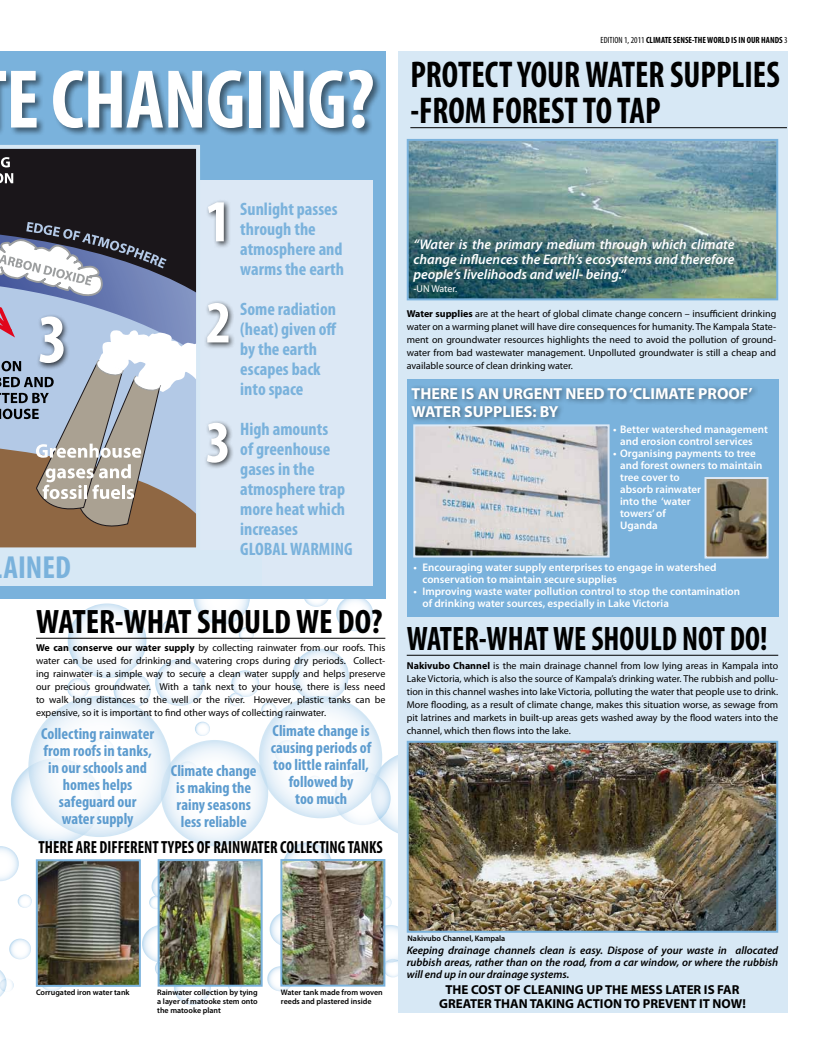
<style>
.page{position:relative;width:823px;height:1049px;background:#fff}
.page>*{position:absolute;margin:0;border:0;box-sizing:border-box;transform-origin:0 0}
.t1{font:700 condensed 84px "Myriad Pro";letter-spacing:-.01em;color:#fff}
.t2{font:700 condensed 70px "Myriad Pro";color:#fff}
.t3{font:700 condensed 60px/101.1px "Myriad Pro";color:#fff}
.t4{font:700 condensed 37.4px/36px "Myriad Pro";color:#000;scale:.91 1}
.t5{font:700 condensed 34.1px "Myriad Pro";color:#000;scale:.91 1}
.t6{font:700 condensed 34px "Myriad Pro";color:#000}
.t7{font:700 condensed 32px "Myriad Pro";color:#7ab2dc}
.t8{font:700 condensed 18px/20px "Myriad Pro";color:#7ab2dc}
.t9{font:700 condensed 17.6px "Myriad Pro";color:#000;scale:.91 1}
.t10{font:700 condensed 16px/17px "Myriad Pro";color:#5d9ccf;text-align:center}
.t11{font:700 16px/18px "Myriad Pro";color:#fff}
.t12{font:italic 600 14px/15px "Myriad Pro";color:#fff;text-align:justify}
.t13{font:700 13px/14px "Myriad Pro";color:#000;text-align:center}
.t14{font:600 11px/12px "Myriad Pro";color:#fff}
.t15{font:italic 600 11px/12px "Myriad Pro";color:#000;text-align:justify}
.t16{font:10px/13px "Myriad Pro";color:#000;text-align:justify}
.t17{font:10px "Myriad Pro";letter-spacing:-.005em;color:#fff}
.t18{font:700 condensed 9px "Myriad Pro";color:#000}
.t19{font:600 8px/9px "Myriad Pro";color:#000;text-align:justify}
.s1{font-weight:400}
.s2{font-weight:700}
.s3{font-weight:600;font-style:italic}
</style>
<div class="page">
<div style="left:0;top:51px;width:385px;height:548px;background:#7ab2dc"></div>
<div style="left:199px;top:180px;width:173px;height:406px;background:#dce8f5"></div>
<div style="left:0;top:69px;width:382px;height:69px;background:#000;opacity:.5"></div>
<svg style="left:0;top:145px;width:200px;height:405px;background:#86858c"></svg>
<div style="left:0;top:550px;width:261px;height:36px;background:#d7e8f5"></div>
<div style="left:204px;top:199px;width:27px;height:50px;background:#000;opacity:.75"></div>
<div style="left:204px;top:299px;width:32px;height:50px;background:#000;opacity:.75"></div>
<div style="left:203px;top:420px;width:31px;height:50px;background:#000;opacity:.75"></div>
<div style="left:36px;top:313px;width:34px;height:58px;background:#000;opacity:.75"></div>
<div style="left:397px;top:51px;width:390px;height:962px;background:#d7e8f5"></div>
<hr style="left:410px;top:127px;width:376px;height:1px;background:#000">
<hr style="left:406px;top:655px;width:371px;height:1px;background:#000">
<img style="left:460px;top:744px;width:314px;height:186px">
<div style="left:406px;top:741px;width:371px;height:192px;border:2px solid #7ab2dc"></div>
<img style="left:409px;top:142px;width:365px;height:155px">
<div style="left:406px;top:139px;width:371px;height:161px;border:2px solid #7ab2dc"></div>
<div style="left:406px;top:380px;width:371px;height:237px;background:#7ab2dc"></div>
<img style="left:416px;top:427px;width:190px;height:127px">
<div style="left:413px;top:424px;width:196px;height:133px;border:2px solid #dce8f5"></div>
<div style="left:408px;top:384px;width:350px;height:40px;background:#000;opacity:.5"></div>
<img style="left:707px;top:480px;width:58px;height:75px">
<div style="left:704px;top:477px;width:64px;height:81px;border:2px solid #dce8f5"></div>
<img style="left:0;top:571px;width:460px;height:434px">
<h1 class="t1" style="left:6px;top:47px;width:369px">E CHANGING?</h1>
<p class="t18" style="left:600px;top:34px;width:188px"><span class="s1">EDITION 1, 2011</span> CLIMATE SENSE-THE WORLD IS IN OUR HANDS <span class="s1">3</span></p>
<h3 class="t4" style="left:410px;top:56px;width:407px">PROTECT YOUR WATER SUPPLIES -FROM FOREST TO TAP</h3>
<h2 class="t2" style="left:38px;top:295px;width:31px">3</h2>
<h3 class="t7" style="left:3px;top:547px;width:69px">AINED</h3>
<h3 class="t3" style="left:205px;top:170px;width:28px">1<br>2</h3>
<h3 class="t3" style="left:205px;top:390px;width:27px">3</h3>
<h3 class="t8" style="left:240px;top:198px;width:105px">Sunlight passes through the atmosphere and warms the earth</h3>
<h3 class="t8" style="left:240px;top:298px;width:98px">Some radiation (heat) given off by the earth escapes back into space</h3>
<h3 class="t8" style="left:240px;top:418px;width:114px">High amounts<br>of greenhouse gases in the atmosphere trap more heat which increases<br>GLOBAL WARMING</h3>
<h3 class="t6" style="left:36px;top:601px;width:347px">WATER-WHAT SHOULD WE DO?</h3>
<p class="t16" style="left:36px;top:640px;width:350px"><span class="s2">We can conserve our water supply</span> by collecting rainwater from our roofs. This water can be used for drinking and watering crops during dry periods. Collect&shy;ing rainwater is a simple way to secure a clean water supply and helps preserve our precious groundwater. With a tank next to your house, there is less need to walk long distances to the well or the river. However, plastic tanks can be expensive, so it is important to find other ways of collecting rainwater.</p>
<h3 class="t10" style="left:41px;top:725px;width:114px">Collecting rainwater from roofs in tanks, in our schools and homes helps safeguard our water supply</h3>
<h3 class="t10" style="left:270px;top:721px;width:102px">Climate change is causing periods of too little rainfall, followed by<br>too much</h3>
<h3 class="t10" style="left:171px;top:762px;width:87px">Climate change is making the rainy seasons less reliable</h3>
<h3 class="t9" style="left:39px;top:836px;width:379px">THERE ARE DIFFERENT TYPES OF RAINWATER COLLECTING TANKS</h3>
<h3 class="t12" style="left:413px;top:237px;width:322px">“Water is the primary medium through which climate change influences the Earth’s ecosystems and therefore people’s livelihoods and well- being.”</h3>
<p class="t17" style="left:413px;top:283px;width:45px"><span class="s3">-</span>UN Water.</p>
<p class="t16" style="left:406px;top:307px;width:371px"><span class="s2">Water supplies</span> are at the heart of global climate change concern – insufficient drinking water on a warming planet will have dire consequences for humanity. The Kampala State&shy;ment on groundwater resources highlights the need to avoid the pollution of ground&shy;water from bad wastewater management. Unpolluted groundwater is still a cheap and available source of clean drinking water.</p>
<h3 class="t11" style="left:411px;top:384px;width:342px">THERE IS AN URGENT NEED TO ‘CLIMATE PROOF’<br>WATER SUPPLIES: BY</h3>
<p class="t14" style="left:619px;top:423px;width:149px;text-indent:-7px">• Better watershed management and erosion control services</p>
<p class="t14" style="left:619px;top:447px;width:144px;text-indent:-7px">• Organising payments to tree and forest owners to maintain tree cover to<br>absorb rainwater<br>into the ‘water<br>towers’ of<br>Uganda</p>
<p class="t14" style="left:422px;top:561px;width:295px;text-indent:-9px">• Encouraging water supply enterprises to engage in watershed conservation to maintain secure supplies</p>
<p class="t14" style="left:422px;top:585px;width:319px;text-indent:-9px">• Improving waste water pollution control to stop the contamination of drinking water sources, especially in Lake Victoria</p>
<h3 class="t5" style="left:406px;top:618px;width:397px">WATER-WHAT WE SHOULD NOT DO!</h3>
<p class="t16" style="left:406px;top:659px;width:373px"><span class="s2">Nakivubo Channel</span> is the main drainage channel from low lying areas in Kampala into Lake Victoria, which is also the source of Kampala’s drinking water. The rubbish and pollu&shy;tion in this channel washes into lake Victoria, polluting the water that people use to drink.<br>More flooding, as a result of climate change, makes this situation worse, as sewage from pit latrines and markets in built-up areas gets washed away by the flood waters into the channel, which then flows into the lake.</p>
<p class="t19" style="left:36px;top:987px;width:95px">Corrugated iron water tank</p>
<p class="t19" style="left:157px;top:987px;width:102px">Rainwater collection by tying a layer of matooke stem onto the matooke plant</p>
<p class="t19" style="left:281px;top:987px;width:103px">Water tank made from woven reeds and plastered inside</p>
<p class="t19" style="left:407px;top:933px;width:99px">Nakivubo Channel, Kampala</p>
<p class="t15" style="left:406px;top:943px;width:373px">Keeping drainage channels clean is easy. Dispose of your waste in allocated rubbish areas, rather than on the road, from a car window, or where the rubbish will end up in our drainage systems.</p>
<h3 class="t13" style="left:439px;top:982px;width:308px">THE COST OF CLEANING UP THE MESS LATER IS FAR<br>GREATER THAN TAKING ACTION TO PREVENT IT NOW!</h3>
</div>
